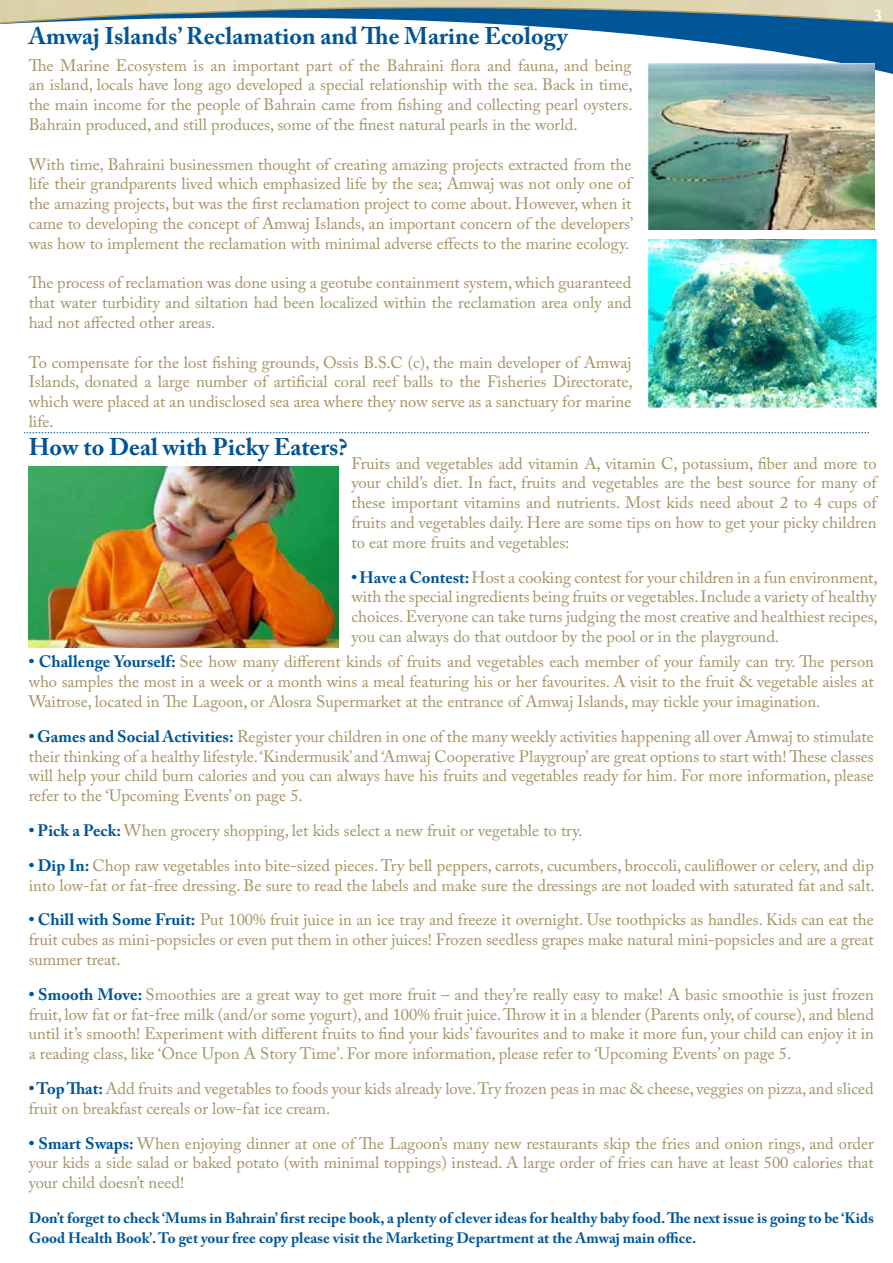
<style>
.page{position:relative;width:893px;height:1263px;background:#fff}
.page>*{position:absolute;margin:0;border:0;box-sizing:border-box;transform-origin:0 0}
.t1{font:700 24px "Adobe Caslon Pro";color:#005596}
.t2{font:16.5px/19.8px "Adobe Caslon Pro";color:#a39161;text-align:justify}
.t3{font:700 16.5px "Adobe Caslon Pro";color:#fff}
.t4{font:700 15px/19.8px "Adobe Caslon Pro";color:#005596}
.s1{font-weight:700;color:#005596}
</style>
<div class="page">
<svg style="left:0;top:0;width:893px;height:67px"></svg>
<svg style="left:24px;top:432px;width:845px;height:1px"></svg>
<img style="left:29px;top:466px;width:309px;height:182px">
<img style="left:648px;top:240px;width:229px;height:168px">
<img style="left:649px;top:64px;width:225px;height:166px">
<h1 class="t1" style="left:29px;top:22px;width:540px">Amwaj Islands’ Reclamation and The Marine Ecology</h1>
<p class="t2" style="left:29px;top:55px;width:605px">The Marine Ecosystem is an important part of the Bahraini flora and fauna, and being an island, locals have long ago developed a special relationship with the sea. Back in time, the main income for the people of Bahrain came from fishing and collecting pearl oysters.<br>Bahrain produced, and still produces, some of the finest natural pearls in the world.</p>
<p class="t2" style="left:29px;top:154px;width:606px">With time, Bahraini businessmen thought of creating amazing projects extracted from the life their grandparents lived which emphasized life by the sea; Amwaj was not only one of the amazing projects, but was the first reclamation project to come about. However, when it came to developing the concept of Amwaj Islands, an important concern of the developers’ was how to implement the reclamation with minimal adverse effects to the marine ecology.</p>
<p class="t2" style="left:29px;top:273px;width:604px">The process of reclamation was done using a geotube containment system, which guaranteed that water turbidity and siltation had been localized within the reclamation area only and had not affected other areas.</p>
<p class="t2" style="left:29px;top:352px;width:605px">To compensate for the lost fishing grounds, Ossis B.S.C (c), the main developer of Amwaj Islands, donated a large number of artificial coral reef balls to the Fisheries Directorate, which were placed at an undisclosed sea area where they now serve as a sanctuary for marine life.</p>
<p class="t3" style="left:874px;top:6px;width:10px">3</p>
<h1 class="t1" style="left:29px;top:432px;width:320px">How to Deal with Picky Eaters?</h1>
<p class="t2" style="left:351px;top:453px;width:527px">Fruits and vegetables add vitamin A, vitamin C, potassium, fiber and more to your child’s diet. In fact, fruits and vegetables are the best source for many of these important vitamins and nutrients. Most kids need about 2 to 4 cups of fruits and vegetables daily. Here are some tips on how to get your picky children to eat more fruits and vegetables:</p>
<p class="t2" style="left:351px;top:567px;width:528px"><span class="s1">• Have a Contest:</span> Host a cooking contest for your children in a fun environment, with the special ingredients being fruits or vegetables. Include a variety of healthy choices. Everyone can take turns judging the most creative and healthiest recipes, you can always do that outdoor by the pool or in the playground.</p>
<p class="t2" style="left:29px;top:652px;width:847px"><span class="s1">• Challenge Yourself:</span> See how many different kinds of fruits and vegetables each member of your family can try. The person who samples the most in a week or a month wins a meal featuring his or her favourites. A visit to the fruit &amp; vegetable aisles at Waitrose, located in The Lagoon, or Alosra Supermarket at the entrance of Amwaj Islands, may tickle your imagination.</p>
<p class="t2" style="left:29px;top:726px;width:847px"><span class="s1">• Games and Social Activities:</span> Register your children in one of the many weekly activities happening all over Amwaj to stimulate their thinking of a healthy lifestyle. ‘Kindermusik’ and ‘Amwaj Cooperative Playgroup’ are great options to start with! These classes will help your child burn calories and you can always have his fruits and vegetables ready for him. For more information, please refer to the ‘Upcoming Events’ on page 5.</p>
<p class="t2" style="left:29px;top:820px;width:555px"><span class="s1">• Pick a Peck:</span> When grocery shopping, let kids select a new fruit or vegetable to try.</p>
<p class="t2" style="left:29px;top:855px;width:848px"><span class="s1">• Dip In:</span> Chop raw vegetables into bite-sized pieces. Try bell peppers, carrots, cucumbers, broccoli, cauliflower or celery, and dip into low-fat or fat-free dressing. Be sure to read the labels and make sure the dressings are not loaded with saturated fat and salt.</p>
<p class="t2" style="left:29px;top:910px;width:847px"><span class="s1">• Chill with Some Fruit:</span> Put 100% fruit juice in an ice tray and freeze it overnight. Use toothpicks as handles. Kids can eat the fruit cubes as mini-popsicles or even put them in other juices! Frozen seedless grapes make natural mini-popsicles and are a great summer treat.</p>
<p class="t2" style="left:29px;top:984px;width:847px"><span class="s1">• Smooth Move:</span> Smoothies are a great way to get more fruit – and they’re really easy to make! A basic smoothie is just frozen fruit, low fat or fat-free milk (and/or some yogurt), and 100% fruit juice. Throw it in a blender (Parents only, of course), and blend until it’s smooth! Experiment with different fruits to find your kids’ favourites and to make it more fun, your child can enjoy it in a reading class, like ‘Once Upon A Story Time’. For more information, please refer to ‘Upcoming Events’ on page 5.</p>
<p class="t2" style="left:29px;top:1078px;width:846px"><span class="s1">• Top That:</span> Add fruits and vegetables to foods your kids already love. Try frozen peas in mac &amp; cheese, veggies on pizza, and sliced fruit on breakfast cereals or low-fat ice cream.</p>
<p class="t2" style="left:29px;top:1133px;width:847px"><span class="s1">• Smart Swaps:</span> When enjoying dinner at one of The Lagoon’s many new restaurants skip the fries and onion rings, and order your kids a side salad or baked potato (with minimal toppings) instead. A large order of fries can have at least 500 calories that your child doesn’t need!</p>
<p class="t4" style="left:29px;top:1208px;width:847px">Don’t forget to check ‘Mums in Bahrain’ first recipe book, a plenty of clever ideas for healthy baby food. The next issue is going to be ‘Kids<br>Good Health Book’. To get your free copy please visit the Marketing Department at the Amwaj main office.</p>
</div>
